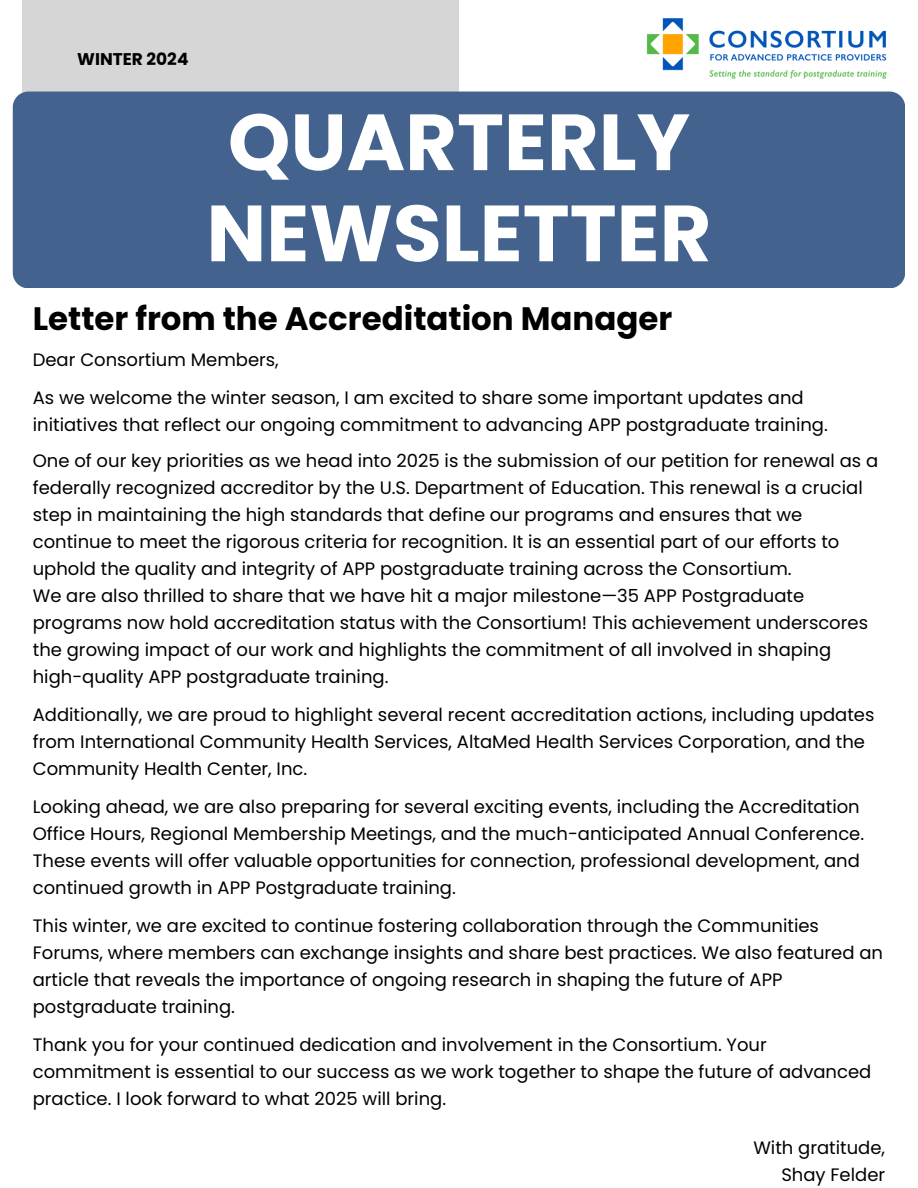
<style>
.page{position:relative;width:918px;height:1188px;background:#fff}
.page>*{position:absolute;margin:0;border:0;box-sizing:border-box;transform-origin:0 0}
.t1{font:700 79.5px/91.2px "Poppins";color:#fff}
.t2{font:700 32.4px "Poppins";color:#000}
.t3{font:18px/27px "Poppins";color:#000}
.t4{font:700 16.95px "Poppins";color:#000}
</style>
<div class="page">
<div style="left:22px;top:0;width:436px;height:282px;background:#d6d6d6"></div>
<div style="left:13px;top:92px;width:892px;height:196px;background:#43628e;border-radius:16px"></div>
<img style="left:628px;top:18px;width:274px;height:79px">
<h2 class="t4" style="left:77px;top:47px;width:113px">WINTER 2024</h2>
<h3 class="t1" style="left:206px;top:97px;width:506px">QUARTERLY<br>NEWSLETTER</h3>
<h1 class="t2" style="left:33px;top:296px;width:641px">Letter from the Accreditation Manager</h1>
<p class="t3" style="left:33px;top:341px;width:772px;line-height:38px">Dear Consortium Members,<br>As we welcome the winter season, I am excited to share some important updates and</p>
<p class="t3" style="left:33px;top:407px;width:847px;line-height:36px">initiatives that reflect our ongoing commitment to advancing APP postgraduate training.<br>One of our key priorities as we head into 2025 is the submission of our petition for renewal as a</p>
<p class="t3" style="left:33px;top:474px;width:837px">federally recognized accreditor by the U.S. Department of Education. This renewal is a crucial step in maintaining the high standards that define our programs and ensures that we continue to meet the rigorous criteria for recognition. It is an essential part of our efforts to uphold the quality and integrity of APP postgraduate training across the Consortium.<br>We are also thrilled to share that we have hit a major milestone—35 APP Postgraduate programs now hold accreditation status with the Consortium! This achievement underscores the growing impact of our work and highlights the commitment of all involved in shaping high-quality APP postgraduate training.</p>
<p class="t3" style="left:33px;top:701px;width:843px">Additionally, we are proud to highlight several recent accreditation actions, including updates from International Community Health Services, AltaMed Health Services Corporation, and the<br>Community Health Center, Inc.</p>
<p class="t3" style="left:33px;top:793px;width:833px">Looking ahead, we are also preparing for several exciting events, including the Accreditation Office Hours, Regional Membership Meetings, and the much-anticipated Annual Conference.<br>These events will offer valuable opportunities for connection, professional development, and continued growth in APP Postgraduate training.</p>
<p class="t3" style="left:33px;top:912px;width:852px">This winter, we are excited to continue fostering collaboration through the Communities Forums, where members can exchange insights and share best practices. We also featured an article that reveals the importance of ongoing research in shaping the future of APP postgraduate training.</p>
<p class="t3" style="left:33px;top:1031px;width:840px">Thank you for your continued dedication and involvement in the Consortium. Your commitment is essential to our success as we work together to shape the future of advanced practice. I look forward to what 2025 will bring.</p>
<p class="t3" style="left:753px;top:1134px;width:133px;text-align:right">With gratitude,<br>Shay Felder</p>
</div>
